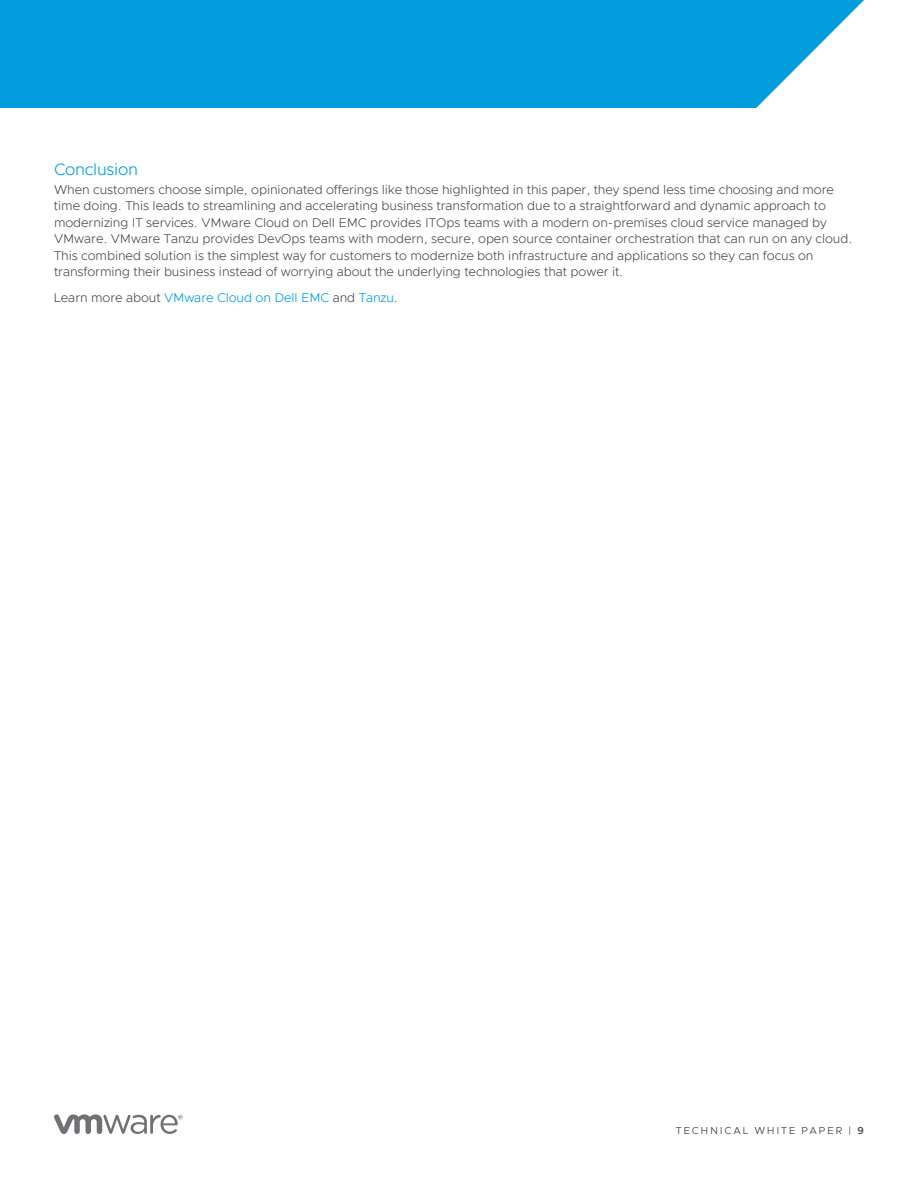
<style>
.page{position:relative;width:918px;height:1188px;background:#fff}
.page>*{position:absolute;margin:0;border:0;box-sizing:border-box;transform-origin:0 0}
._3a__BODY_TEXT{font:300 16.5px "Metropolis";letter-spacing:-.01em;color:#009cdc}
._3a__BODY_TEXT-2{font:300 12.75px/16.5px "Metropolis";letter-spacing:-.005em;color:#4b4c4d}
._3a__BODY_TEXT-3{font:300 12.75px "Metropolis";letter-spacing:-.005em;color:#009ddd}
.t1{font:10.2px "Metropolis";letter-spacing:.165em;color:#4b4c4d}
.s1{color:#4b4c4d}
.s2{font-weight:600}
</style>
<div class="page">
<div style="left:0;top:0;width:864px;height:108px;background:#009cdc"></div>
<svg style="left:54px;top:1114px;width:129px;height:20px"></svg>
<p class="_3a__BODY_TEXT" style="left:54px;top:159px;width:85px">Conclusion</p>
<p class="_3a__BODY_TEXT-2" style="left:54px;top:181px;width:800px">When customers choose simple, opinionated offerings like those highlighted in this paper, they spend less time choosing and more time doing. This leads to streamlining and accelerating business transformation due to a straightforward and dynamic approach to modernizing IT services. VMware Cloud on Dell EMC provides ITOps teams with a modern on-premises cloud service managed by VMware. VMware Tanzu provides DevOps teams with modern, secure, open source container orchestration that can run on any cloud.<br>This combined solution is the simplest way for customers to modernize both infrastructure and applications so they can focus on transforming their business instead of worrying about the underlying technologies that power it.</p>
<p class="_3a__BODY_TEXT-3" style="left:54px;top:289px;width:345px"><span class="s1">Learn more about</span> VMware Cloud on Dell EMC <span class="s1">and</span> Tanzu<span class="s1">.</span></p>
<p class="t1" style="left:676px;top:1124px;width:190px">TECHNICAL WHITE PAPER | <span class="s2">9</span></p>
</div>
